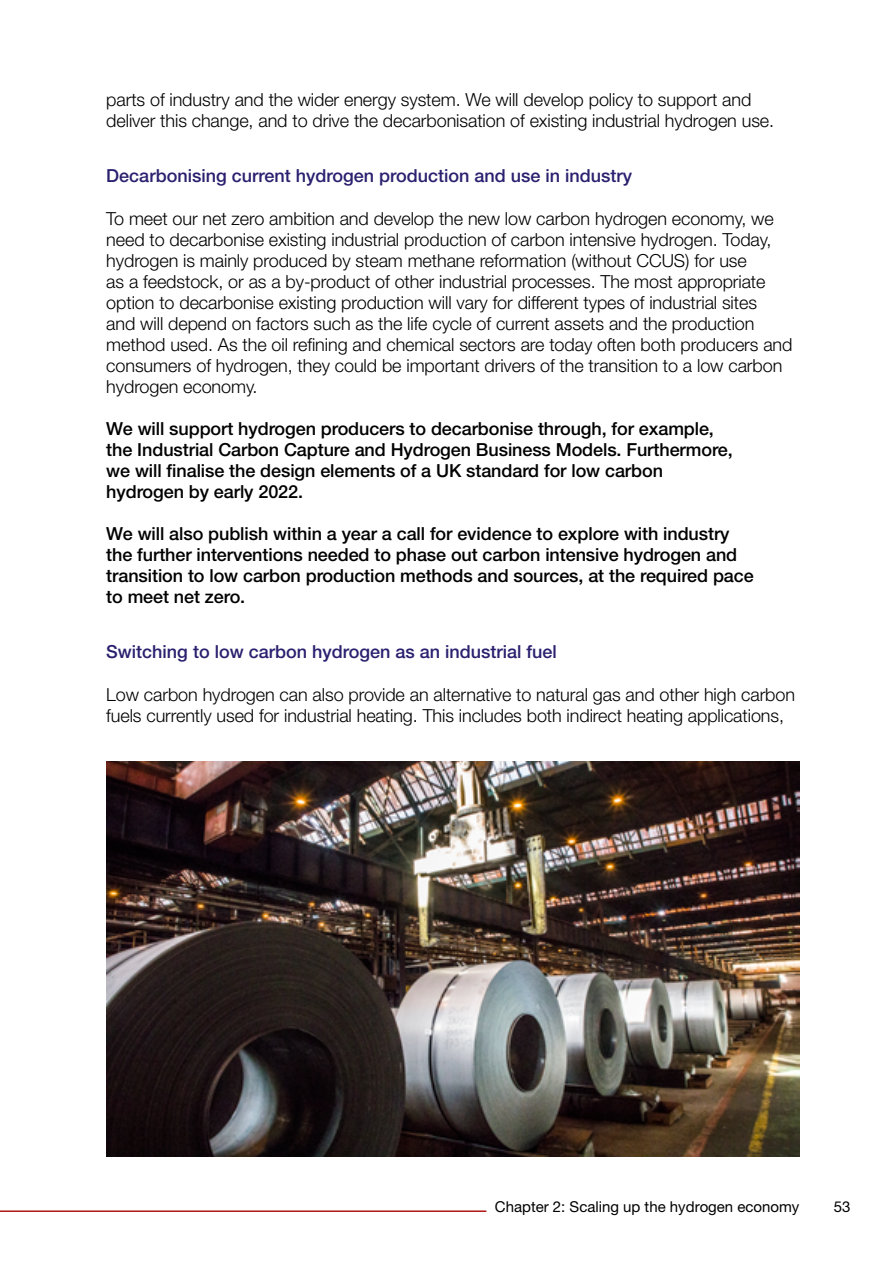
<style>
.page{position:relative;width:893px;height:1263px;background:#fff}
.page>*{position:absolute;margin:0;border:0;box-sizing:border-box;transform-origin:0 0}
.Body_text{font:300 18px/21px "Helvetica Neue LT Pro";letter-spacing:-.005em;color:#000}
.Body_text-2{font:500 18px/21px "Helvetica Neue LT Pro";letter-spacing:-.005em;color:#000}
.H4_Heading{font:500 18px "Helvetica Neue LT Pro";color:#2a206f}
.t1{font:15px "Helvetica Neue LT Pro";color:#000}
</style>
<div class="page">
<hr style="left:0;top:1210px;width:799px;height:2px;background:#af1615">
<div style="left:486px;top:1198px;width:322px;height:18px;background:#fff"></div>
<img style="left:106px;top:761px;width:693px;height:396px">
<p class="Body_text" style="left:106px;top:89px;width:669px">parts of industry and the wider energy system. We will develop policy to support and deliver this change, and to drive the decarbonisation of existing industrial hydrogen use.</p>
<h4 class="H4_Heading" style="left:106px;top:165px;width:527px">Decarbonising current hydrogen production and use in industry</h4>
<p class="Body_text" style="left:106px;top:207px;width:688px">To meet our net zero ambition and develop the new low carbon hydrogen economy, we need to decarbonise existing industrial production of carbon intensive hydrogen. Today, hydrogen is mainly produced by steam methane reformation (without CCUS) for use<br>as a feedstock, or as a by-product of other industrial processes. The most appropriate option to decarbonise existing production will vary for different types of industrial sites<br>and will depend on factors such as the life cycle of current assets and the production method used. As the oil refining and chemical sectors are today often both producers and consumers of hydrogen, they could be important drivers of the transition to a low carbon hydrogen economy.</p>
<p class="Body_text-2" style="left:106px;top:418px;width:628px">We will support hydrogen producers to decarbonise through, for example, the Industrial Carbon Capture and Hydrogen Business Models. Furthermore, we will finalise the design elements of a UK standard for low carbon hydrogen by early 2022.</p>
<p class="Body_text-2" style="left:106px;top:523px;width:649px">We will also publish within a year a call for evidence to explore with industry the further interventions needed to phase out carbon intensive hydrogen and transition to low carbon production methods and sources, at the required pace to meet net zero.</p>
<h4 class="H4_Heading" style="left:106px;top:641px;width:452px">Switching to low carbon hydrogen as an industrial fuel</h4>
<p class="Body_text" style="left:106px;top:683px;width:690px">Low carbon hydrogen can also provide an alternative to natural gas and other high carbon fuels currently used for industrial heating. This includes both indirect heating applications,</p>
<p class="t1" style="left:495px;top:1198px;width:306px">Chapter 2: Scaling up the hydrogen economy</p>
<p class="t1" style="left:834px;top:1198px;width:18px">53</p>
</div>
